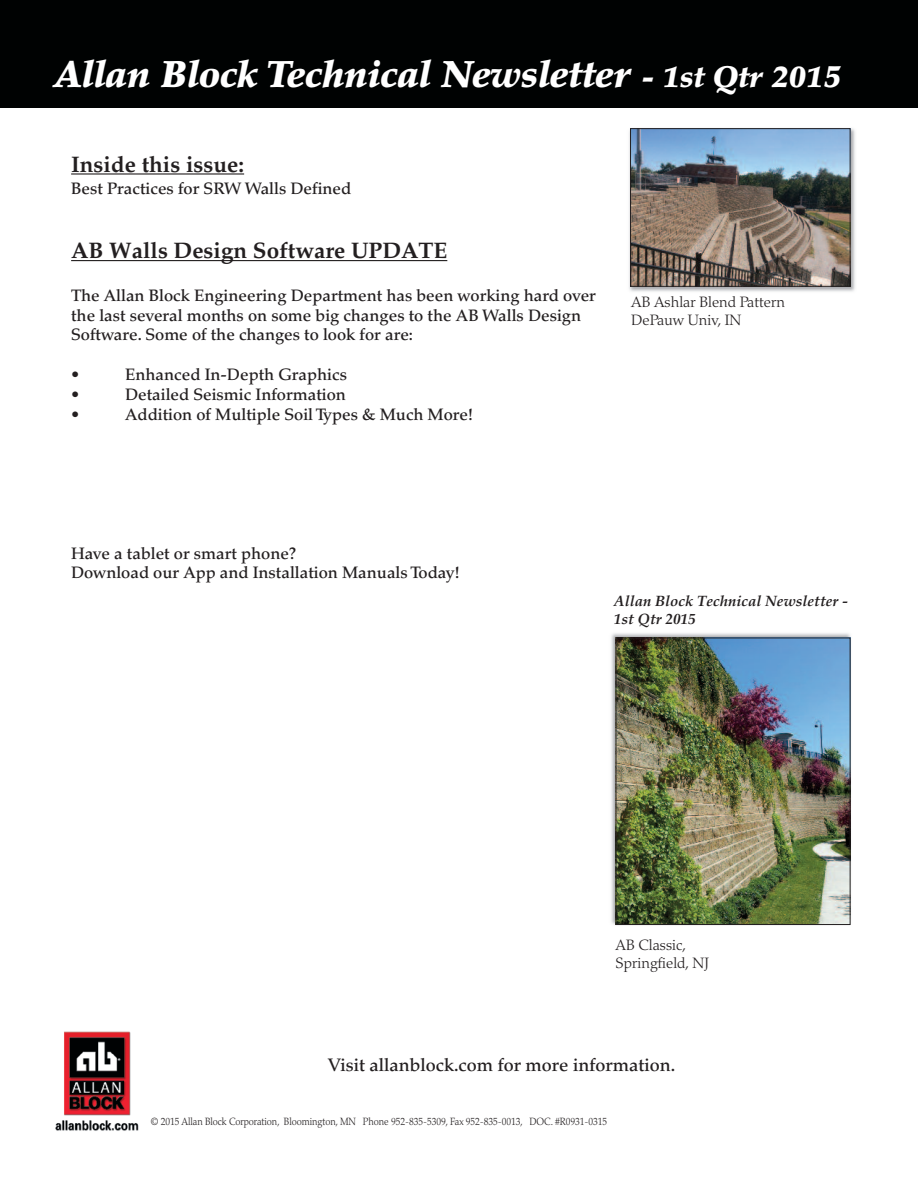
<style>
.page{position:relative;width:918px;height:1188px;background:#fff}
.page>*{position:absolute;margin:0;border:0;box-sizing:border-box;transform-origin:0 0}
.t1{font:italic 900 37.5px "Palatino";letter-spacing:-.01em;color:#fff}
.t2{font:700 22.5px "Palatino";color:#231f20}
.t3{font:500 18px "Palatino";color:#231f20}
.t4{font:500 16.5px/19.8px "Palatino";color:#231f20}
.t5{font:300 15px/18px "Palatino";color:#231f20}
.t6{font:italic 700 15px/18.1px "Palatino";color:#231f20}
.t7{font:300 10.5px "Palatino";letter-spacing:-.005em;color:#231f20;scale:.9 1}
.s1{font-size:30px}
</style>
<div class="page">
<div style="left:0;top:0;width:918px;height:108px;background:#000202"></div>
<hr style="left:917px;top:0;width:1px;height:1188px;background:#fff">
<img style="left:55px;top:1031px;width:84px;height:100px">
<img style="left:629px;top:128px;width:226px;height:164px">
<img style="left:632px;top:130px;width:216px;height:155px">
<div style="left:630px;top:128px;width:220px;height:159px;border:1px solid #231f20"></div>
<img style="left:611px;top:633px;width:240px;height:293px">
<img style="left:618px;top:640px;width:230px;height:283px">
<div style="left:616px;top:638px;width:234px;height:287px;border:1px solid #231f20"></div>
<hr style="left:71px;top:173px;width:173px;height:2px;background:#231f20">
<hr style="left:71px;top:260px;width:376px;height:1px;background:#231f20">
<h1 class="t1" style="left:54px;top:60px;width:789px">Allan Block Technical Newsletter <span class="s1">- 1st Qtr 2015</span></h1>
<h2 class="t2" style="left:71px;top:151px;width:175px">Inside this issue:</h2>
<p class="t4" style="left:71px;top:181px;width:282px">Best Practices for SRW Walls Defined</p>
<h2 class="t2" style="left:71px;top:237px;width:378px">AB Walls Design Software UPDATE</h2>
<p class="t4" style="left:71px;top:287px;width:526px">The Allan Block Engineering Department has been working hard over the last several months on some big changes to the AB Walls Design<br>Software. Some of the changes to look for are:</p>
<p class="t4" style="left:71px;top:366px;width:10px">•</p>
<p class="t4" style="left:125px;top:366px;width:224px">Enhanced In-Depth Graphics</p>
<p class="t4" style="left:71px;top:386px;width:10px">•</p>
<p class="t4" style="left:125px;top:386px;width:222px">Detailed Seismic Information</p>
<p class="t4" style="left:71px;top:406px;width:10px">•</p>
<p class="t4" style="left:125px;top:406px;width:349px">Addition of Multiple Soil Types &amp; Much More!</p>
<p class="t5" style="left:631px;top:294px;width:155px">AB Ashlar Blend Pattern<br>DePauw Univ, IN</p>
<p class="t4" style="left:71px;top:545px;width:390px">Have a tablet or smart phone?<br>Download our App and Installation Manuals Today!</p>
<p class="t6" style="left:614px;top:592px;width:236px">Allan Block Technical Newsletter -<br>1st Qtr 2015</p>
<p class="t5" style="left:616px;top:938px;width:95px">AB Classic,<br>Springfield, NJ</p>
<p class="t3" style="left:328px;top:1058px;width:348px">Visit allanblock.com for more information.</p>
<p class="t7" style="left:151px;top:1117px;width:508px">© 2015 Allan Block Corporation, Bloomington, MN Phone 952-835-5309, Fax 952-835-0013, DOC. #R0931-0315</p>
</div>
